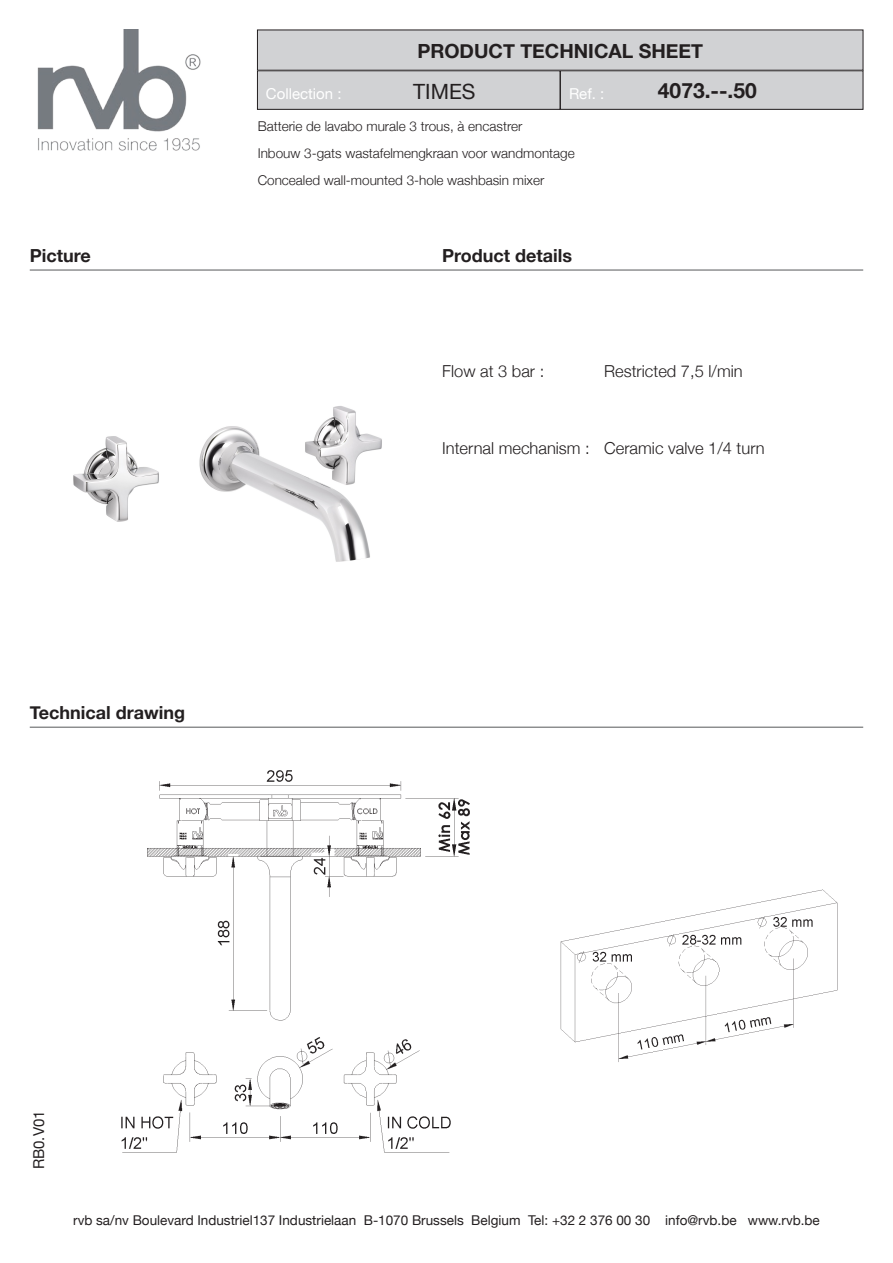
<style>
.page{position:relative;width:893px;height:1263px;background:#fff}
.page>*{position:absolute;margin:0;border:0;box-sizing:border-box;transform-origin:0 0}
.t1{font:700 21px "Helvetica Neue";color:#231f20}
.t2{font:21px "Helvetica Neue";color:#231f20}
.t3{font:700 19.5px "Helvetica Neue";color:#231f20}
.t4{font:700 18px "Helvetica Neue";color:#231f20}
.t5{font:300 16.5px "Helvetica Neue";color:#231f20}
.t6{font:15px "Helvetica Neue";color:#fff}
.t7{font:15px "Helvetica Neue";color:#231f20}
.t8{font:300 13.5px/27px "Helvetica Neue";color:#231f20}
.t9{font:13.5px "Helvetica Neue";color:#231f20}
</style>
<div class="page">
<img style="left:37px;top:30px;width:164px;height:121px">
<div style="left:257px;top:71px;width:303px;height:38px;background:#d1d2d4"></div>
<div style="left:257px;top:71px;width:303px;height:39px;border:1px solid #231f20"></div>
<div style="left:560px;top:71px;width:303px;height:38px;background:#d1d2d4"></div>
<div style="left:560px;top:71px;width:303px;height:39px;border:1px solid #231f20"></div>
<div style="left:257px;top:30px;width:606px;height:40px;background:#d1d2d4"></div>
<hr style="left:30px;top:727px;width:833px;height:1px;background:#57585a">
<hr style="left:30px;top:270px;width:833px;height:1px;background:#57585a">
<img style="left:73px;top:406px;width:309px;height:156px">
<img style="left:121px;top:770px;width:349px;height:383px">
<img style="left:560px;top:889px;width:278px;height:173px">
<h2 class="t3" style="left:417px;top:39px;width:287px">PRODUCT TECHNICAL SHEET</h2>
<h1 class="t2" style="left:413px;top:79px;width:64px">TIMES</h1>
<h1 class="t1" style="left:658px;top:78px;width:100px">4073.--.50</h1>
<p class="t6" style="left:266px;top:85px;width:77px">Collection :</p>
<p class="t6" style="left:569px;top:85px;width:37px">Ref. :</p>
<h3 class="t4" style="left:30px;top:244px;width:63px">Picture</h3>
<p class="t8" style="left:258px;top:113px;width:319px">Batterie de lavabo murale 3 trous, à encastrer<br>Inbouw 3-gats wastafelmengkraan voor wandmontage<br>Concealed wall-mounted 3-hole washbasin mixer</p>
<h3 class="t4" style="left:442px;top:244px;width:131px">Product details</h3>
<p class="t5" style="left:442px;top:361px;width:104px">Flow at 3 bar :</p>
<p class="t5" style="left:604px;top:361px;width:140px">Restricted 7,5 l/min</p>
<p class="t5" style="left:442px;top:438px;width:324px">Internal mechanism : Ceramic valve 1/4 turn</p>
<h3 class="t4" style="left:30px;top:702px;width:157px">Technical drawing</h3>
<p class="t7" style="left:30px;top:1119px;width:10px;rotate:-90deg">2</p>
<p class="t7" style="left:30px;top:1159px;width:20px;rotate:-90deg">A1</p>
<p class="t7" style="left:30px;top:1169px;width:60px;rotate:-90deg">RB0.V01</p>
<p class="t9" style="left:73px;top:1212px;width:748px">rvb sa/nv Boulevard Industriel137 Industrielaan B-1070 Brussels Belgium Tel: +32 2 376 00 30 info@rvb.be www.rvb.be</p>
</div>
